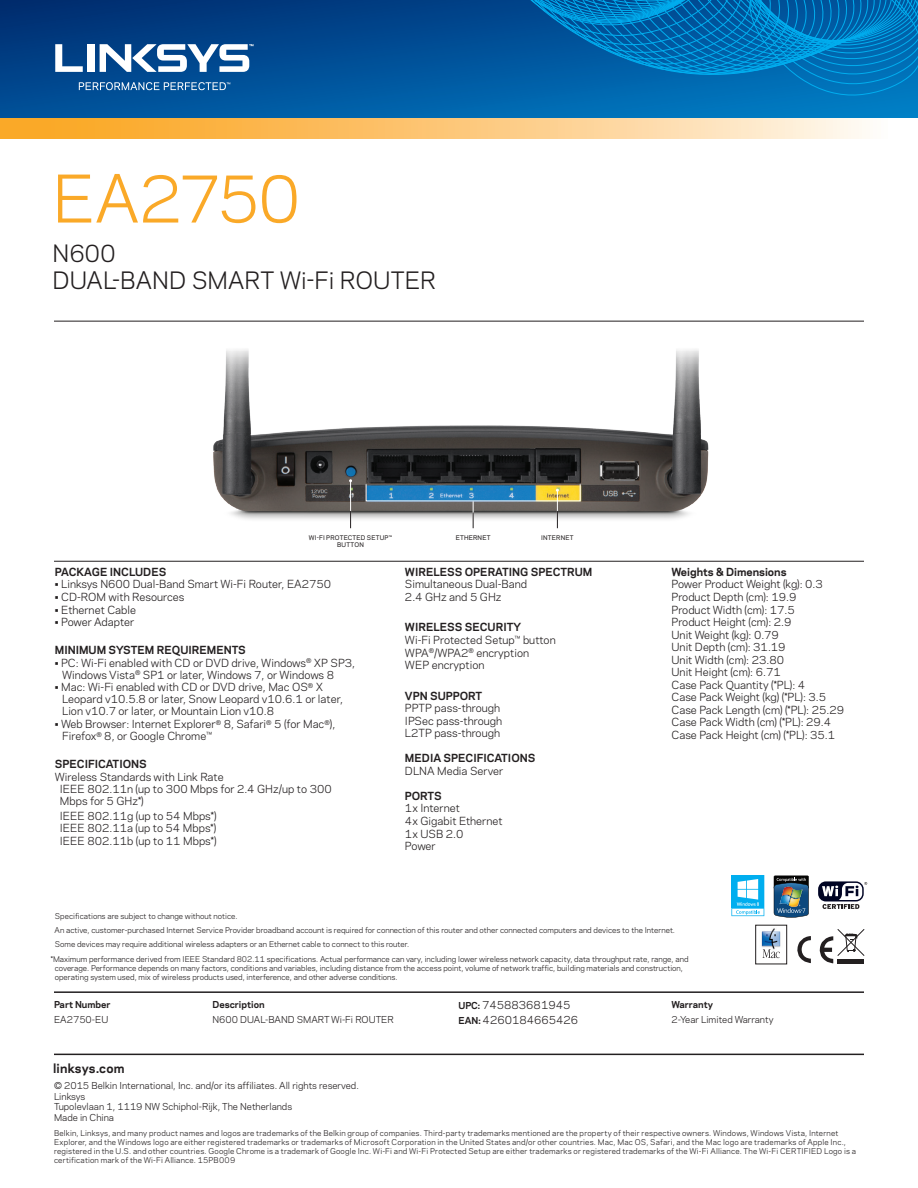
<style>
.page{position:relative;width:918px;height:1188px;background:#fff}
.page>*{position:absolute;margin:0;border:0;box-sizing:border-box;transform-origin:0 0}
.PB_LNK_HDR_41_49_2_y{font:61.5px "Galaxie Polaris";letter-spacing:-.035em;color:#faa928}
.PB_LNK_SUBHDR_15_18{font:22.5px/27px "Galaxie Polaris";color:#231f20}
.t1{font:700 12px "Galaxie Polaris";letter-spacing:.01em;color:#231f20}
.t2{font:10.5px/12px "Galaxie Polaris";color:#231f20}
.t3{font:700 10.5px "Galaxie Polaris";color:#231f20}
.t4{font:9px "Galaxie Polaris";color:#231f20}
.t5{font:700 9px "Galaxie Polaris";color:#231f20}
.t6{font:7.5px/9px "Galaxie Polaris";color:#231f20}
.t7{font:7.5px/9px "Galaxie Polaris";letter-spacing:.025em;color:#231f20}
.t8{font:500 6px "Galaxie Polaris";letter-spacing:.035em;color:#231f20}
.s1{font-weight:700;font-size:9px}
</style>
<div class="page">
<svg style="left:0;top:0;width:918px;height:119px;background:#035196"></svg>
<svg style="left:511px;top:0;width:407px;height:96px;background:#006fb5"></svg>
<div style="left:87px;top:44px;width:7px;height:28px;background:#fff"></div>
<svg style="left:55px;top:44px;width:28px;height:28px"></svg>
<svg style="left:79px;top:82px;width:151px;height:8px"></svg>
<svg style="left:100px;top:44px;width:153px;height:28px"></svg>
<svg style="left:0;top:119px;width:866px;height:19px;background:#fcc87a"></svg>
<hr style="left:54px;top:561px;width:810px;height:1px;background:#231f20">
<hr style="left:54px;top:321px;width:810px;height:1px;background:#231f20">
<img style="left:213px;top:349px;width:496px;height:180px">
<svg style="left:473px;top:501px;width:1px;height:27px"></svg>
<hr style="left:350px;top:481px;width:1px;height:49px;background:#fff">
<hr style="left:557px;top:490px;width:1px;height:40px;background:#fff">
<svg style="left:350px;top:511px;width:1px;height:17px"></svg>
<svg style="left:557px;top:511px;width:1px;height:17px"></svg>
<hr style="left:54px;top:991px;width:810px;height:2px;background:#231f20">
<hr style="left:54px;top:1054px;width:810px;height:1px;background:#231f20">
<div style="left:756px;top:925px;width:31px;height:39px;border:1px solid #231f20"></div>
<img style="left:761px;top:928px;width:20px;height:22px">
<svg style="left:763px;top:949px;width:17px;height:9px"></svg>
<div style="left:818px;top:881px;width:46px;height:20px;background:#000424;border-radius:8px"></div>
<svg style="left:822px;top:882px;width:45px;height:27px"></svg>
<svg style="left:731px;top:875px;width:33px;height:41px"></svg>
<svg style="left:774px;top:876px;width:35px;height:42px"></svg>
<svg style="left:797px;top:929px;width:68px;height:34px"></svg>
<p class="PB_LNK_HDR_41_49_2_y" style="left:53px;top:153px;width:250px">EA2750</p>
<p class="PB_LNK_SUBHDR_15_18" style="left:52px;top:239px;width:385px">N600<br>DUAL-BAND SMART Wi-Fi ROUTER</p>
<p class="t8" style="left:309px;top:533px;width:85px">WI-FI PROTECTED SETUP™</p>
<p class="t8" style="left:456px;top:533px;width:36px">ETHERNET</p>
<p class="t8" style="left:337px;top:540px;width:28px">BUTTON</p>
<p class="t8" style="left:541px;top:533px;width:34px">INTERNET</p>
<p class="t3" style="left:55px;top:564px;width:113px">PACKAGE INCLUDES</p>
<p class="t2" style="left:55px;top:578px;width:278px">• Linksys N600 Dual-Band Smart Wi-Fi Router, EA2750</p>
<p class="t2" style="left:55px;top:590px;width:131px">• CD-ROM with Resources</p>
<p class="t2" style="left:55px;top:603px;width:83px">• Ethernet Cable</p>
<p class="t2" style="left:55px;top:615px;width:81px">• Power Adapter</p>
<p class="t3" style="left:55px;top:642px;width:193px">MINIMUM SYSTEM REQUIREMENTS</p>
<p class="t2" style="left:62px;top:656px;width:295px;text-indent:-7px">• PC: Wi-Fi enabled with CD or DVD drive, Windows<sup>®</sup> XP SP3,<br>Windows Vista<sup>®</sup> SP1 or later, Windows 7, or Windows 8</p>
<p class="t2" style="left:62px;top:681px;width:282px;text-indent:-7px">• Mac: Wi-Fi enabled with CD or DVD drive, Mac OS<sup>®</sup> X<br>Leopard v10.5.8 or later, Snow Leopard v10.6.1 or later,<br>Lion v10.7 or later, or Mountain Lion v10.8</p>
<p class="t2" style="left:62px;top:717px;width:275px;text-indent:-7px">• Web Browser: Internet Explorer<sup>®</sup> 8, Safari<sup>®</sup> 5 (for Mac<sup>®</sup>),<br>Firefox<sup>®</sup> 8, or Google Chrome™</p>
<p class="t3" style="left:55px;top:756px;width:93px">SPECIFICATIONS</p>
<p class="t2" style="left:55px;top:770px;width:170px">Wireless Standards with Link Rate</p>
<p class="t2" style="left:60px;top:783px;width:273px">IEEE 802.11n (up to 300 Mbps for 2.4 GHz/up to 300<br>Mbps for 5 GHz*)</p>
<p class="t2" style="left:60px;top:809px;width:158px">IEEE 802.11g (up to 54 Mbps*)</p>
<p class="t2" style="left:60px;top:822px;width:158px">IEEE 802.11a (up to 54 Mbps*)</p>
<p class="t2" style="left:60px;top:834px;width:158px">IEEE 802.11b (up to 11 Mbps*)</p>
<p class="t3" style="left:405px;top:564px;width:189px">WIRELESS OPERATING SPECTRUM</p>
<p class="t2" style="left:405px;top:578px;width:124px">Simultaneous Dual-Band</p>
<p class="t2" style="left:405px;top:590px;width:98px">2.4 GHz and 5 GHz</p>
<p class="t3" style="left:405px;top:620px;width:117px">WIRELESS SECURITY</p>
<p class="t2" style="left:405px;top:633px;width:152px">Wi-Fi Protected Setup™ button</p>
<p class="t2" style="left:405px;top:646px;width:126px">WPA<sup>®</sup>/WPA2<sup>®</sup> encryption</p>
<p class="t2" style="left:405px;top:659px;width:81px">WEP encryption</p>
<p class="t3" style="left:405px;top:688px;width:79px">VPN SUPPORT</p>
<p class="t2" style="left:405px;top:702px;width:97px">PPTP pass-through</p>
<p class="t2" style="left:405px;top:714px;width:99px">IPSec pass-through</p>
<p class="t2" style="left:405px;top:727px;width:97px">L2TP pass-through</p>
<p class="t3" style="left:405px;top:750px;width:132px">MEDIA SPECIFICATIONS</p>
<p class="t2" style="left:405px;top:764px;width:100px">DLNA Media Server</p>
<p class="t3" style="left:405px;top:788px;width:38px">PORTS</p>
<p class="t2" style="left:405px;top:802px;width:56px">1x Internet</p>
<p class="t2" style="left:405px;top:814px;width:99px">4x Gigabit Ethernet</p>
<p class="t2" style="left:405px;top:827px;width:60px">1x USB 2.0</p>
<p class="t2" style="left:405px;top:839px;width:32px">Power</p>
<p class="t3" style="left:672px;top:564px;width:117px">Weights &amp; Dimensions</p>
<p class="t2" style="left:672px;top:578px;width:153px">Power Product Weight (kg): 0.3</p>
<p class="t2" style="left:672px;top:590px;width:126px">Product Depth (cm): 19.9</p>
<p class="t2" style="left:672px;top:603px;width:125px">Product Width (cm): 17.5</p>
<p class="t2" style="left:672px;top:615px;width:122px">Product Height (cm): 2.9</p>
<p class="t2" style="left:672px;top:628px;width:109px">Unit Weight (kg): 0.79</p>
<p class="t2" style="left:672px;top:641px;width:116px">Unit Depth (cm): 31.19</p>
<p class="t2" style="left:672px;top:653px;width:114px">Unit Width (cm): 23.80</p>
<p class="t2" style="left:672px;top:666px;width:111px">Unit Height (cm): 6.71</p>
<p class="t2" style="left:672px;top:678px;width:135px">Case Pack Quantity (*PL): 4</p>
<p class="t2" style="left:672px;top:691px;width:156px">Case Pack Weight (kg) (*PL): 3.5</p>
<p class="t2" style="left:672px;top:703px;width:174px">Case Pack Length (cm) (*PL): 25.29</p>
<p class="t2" style="left:672px;top:716px;width:161px">Case Pack Width (cm) (*PL): 29.4</p>
<p class="t2" style="left:672px;top:728px;width:165px">Case Pack Height (cm) (*PL): 35.1</p>
<p class="t6" style="left:55px;top:911px;width:184px">Specifications are subject to change without notice.</p>
<p class="t6" style="left:55px;top:925px;width:622px">An active, customer-purchased Internet Service Provider broadband account is required for connection of this router and other connected computers and devices to the Internet.</p>
<p class="t6" style="left:55px;top:940px;width:356px">Some devices may require additional wireless adapters or an Ethernet cable to connect to this router.</p>
<p class="t6" style="left:55px;top:954px;width:635px;text-indent:-4px">*Maximum performance derived from IEEE Standard 802.11 specifications. Actual performance can vary, including lower wireless network capacity, data throughput rate, range, and coverage. Performance depends on many factors, conditions and variables, including distance from the access point, volume of network traffic, building materials and construction, operating system used, mix of wireless products used, interference, and other adverse conditions.</p>
<p class="t5" style="left:672px;top:998px;width:43px">Warranty</p>
<p class="t4" style="left:672px;top:1013px;width:104px">2-Year Limited Warranty</p>
<p class="t5" style="left:54px;top:998px;width:58px">Part Number</p>
<p class="t4" style="left:54px;top:1013px;width:56px">EA2750-EU</p>
<p class="t5" style="left:212px;top:998px;width:54px">Description</p>
<p class="t4" style="left:212px;top:1013px;width:183px">N600 DUAL-BAND SMART Wi-Fi ROUTER</p>
<p class="t2" style="left:458px;top:999px;width:113px"><span class="s1">UPC:</span> 745883681945</p>
<p class="t2" style="left:458px;top:1014px;width:121px"><span class="s1">EAN:</span> 4260184665426</p>
<p class="t1" style="left:53px;top:1059px;width:73px">linksys.com</p>
<p class="t4" style="left:54px;top:1079px;width:306px">© 2015 Belkin International, Inc. and/or its affiliates. All rights reserved.</p>
<p class="t4" style="left:54px;top:1089px;width:33px">Linksys</p>
<p class="t4" style="left:54px;top:1100px;width:240px">Tupolevlaan 1, 1119 NW Schiphol-Rijk, The Netherlands</p>
<p class="t4" style="left:54px;top:1110px;width:62px">Made in China</p>
<p class="t7" style="left:54px;top:1128px;width:804px">Belkin, Linksys, and many product names and logos are trademarks of the Belkin group of companies. Third-party trademarks mentioned are the property of their respective owners. Windows, Windows Vista, Internet Explorer, and the Windows logo are either registered trademarks or trademarks of Microsoft Corporation in the United States and/or other countries. Mac, Mac OS, Safari, and the Mac logo are trademarks of Apple Inc., registered in the U.S. and other countries. Google Chrome is a trademark of Google Inc. Wi-Fi and Wi-Fi Protected Setup are either trademarks or registered trademarks of the Wi-Fi Alliance. The Wi-Fi CERTIFIED Logo is a certification mark of the Wi-Fi Alliance. 15PB009</p>
</div>
